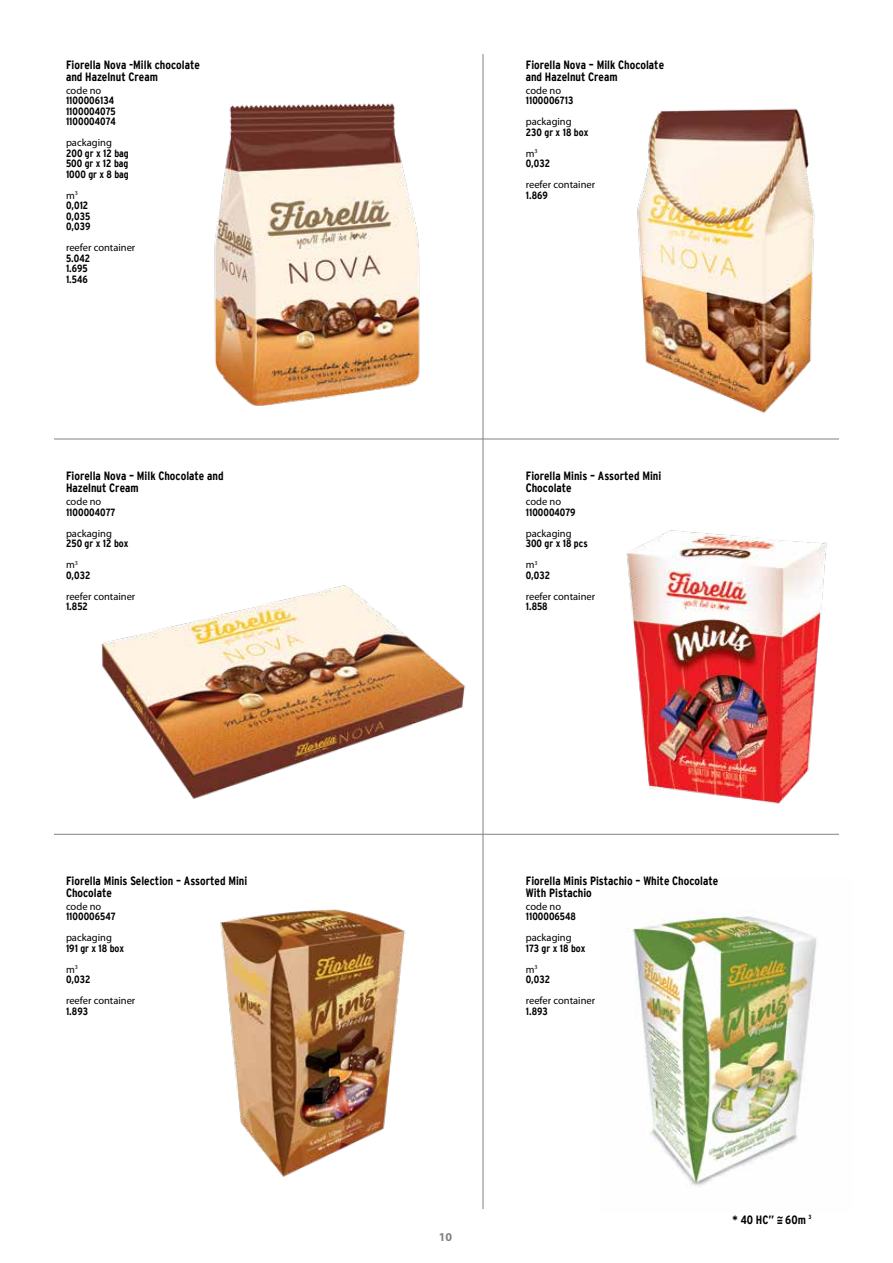
<style>
.page{position:relative;width:893px;height:1263px;background:#fff}
.page>*{position:absolute;margin:0;border:0;box-sizing:border-box;transform-origin:0 0}
.t1{font:700 condensed 12px/12px "Interstate TR";color:#000}
.t2{font:700 12px "Myriad Pro";color:#808285}
.t3{font:700 condensed 10.5px/10.5px "Interstate TR";color:#000}
.t4{font:10.5px "Myriad Pro";color:#000}
.t5{font:700 condensed 6px "Interstate TR";color:#000}
</style>
<div class="page">
<img style="left:214px;top:103px;width:206px;height:303px">
<img style="left:637px;top:108px;width:178px;height:306px">
<img style="left:101px;top:585px;width:364px;height:214px">
<img style="left:626px;top:530px;width:201px;height:274px">
<img style="left:220px;top:909px;width:186px;height:268px">
<img style="left:628px;top:911px;width:189px;height:276px">
<hr style="left:54px;top:439px;width:785px;height:1px;background:#808285">
<hr style="left:54px;top:834px;width:785px;height:1px;background:#808285">
<hr style="left:483px;top:54px;width:1px;height:1155px;background:#808285">
<p class="t1" style="left:66px;top:58px;width:135px">Fiorella Nova -Milk chocolate and Hazelnut Cream</p>
<p class="t4" style="left:66px;top:84px;width:37px">code no</p>
<p class="t3" style="left:66px;top:95px;width:51px">1100006134<br>1100004075<br>1100004074</p>
<p class="t4" style="left:66px;top:136px;width:47px">packaging</p>
<p class="t3" style="left:66px;top:148px;width:64px;text-align:justify">200 gr x 12 bag 500 gr x 12 bag 1000 gr x 8 bag</p>
<p class="t4" style="left:66px;top:189px;width:13px">m<sup>3</sup></p>
<p class="t3" style="left:66px;top:200px;width:26px">0,012<br>0,035<br>0,039</p>
<p class="t4" style="left:66px;top:241px;width:71px">reefer container</p>
<p class="t3" style="left:66px;top:253px;width:26px">5.042<br>1.695<br>1.546</p>
<p class="t1" style="left:66px;top:470px;width:159px">Fiorella Nova – Milk Chocolate and<br>Hazelnut Cream</p>
<p class="t4" style="left:66px;top:495px;width:37px">code no</p>
<p class="t3" style="left:66px;top:507px;width:51px">1100004077</p>
<p class="t4" style="left:66px;top:527px;width:47px">packaging</p>
<p class="t3" style="left:66px;top:538px;width:64px">250 gr x 12 box</p>
<p class="t4" style="left:66px;top:558px;width:13px">m<sup>3</sup></p>
<p class="t3" style="left:66px;top:570px;width:26px">0,032</p>
<p class="t4" style="left:66px;top:590px;width:71px">reefer container</p>
<p class="t3" style="left:66px;top:601px;width:24px">1.852</p>
<p class="t1" style="left:66px;top:874px;width:183px">Fiorella Minis Selection – Assorted Mini<br>Chocolate</p>
<p class="t4" style="left:66px;top:900px;width:37px">code no</p>
<p class="t3" style="left:66px;top:911px;width:51px">1100006547</p>
<p class="t4" style="left:66px;top:931px;width:47px">packaging</p>
<p class="t3" style="left:66px;top:943px;width:60px">191 gr x 18 box</p>
<p class="t4" style="left:66px;top:963px;width:13px">m<sup>3</sup></p>
<p class="t3" style="left:66px;top:974px;width:26px">0,032</p>
<p class="t4" style="left:66px;top:994px;width:71px">reefer container</p>
<p class="t3" style="left:66px;top:1006px;width:24px">1.893</p>
<p class="t1" style="left:526px;top:59px;width:140px">Fiorella Nova – Milk Chocolate and Hazelnut Cream</p>
<p class="t4" style="left:526px;top:84px;width:37px">code no</p>
<p class="t3" style="left:526px;top:95px;width:49px">1100006713</p>
<p class="t4" style="left:526px;top:115px;width:47px">packaging</p>
<p class="t3" style="left:526px;top:127px;width:64px">230 gr x 18 box</p>
<p class="t4" style="left:526px;top:147px;width:13px">m<sup>3</sup></p>
<p class="t3" style="left:526px;top:158px;width:26px">0,032</p>
<p class="t4" style="left:526px;top:178px;width:71px">reefer container</p>
<p class="t3" style="left:526px;top:190px;width:24px">1.869</p>
<p class="t1" style="left:526px;top:470px;width:137px">Fiorella Minis – Assorted Mini<br>Chocolate</p>
<p class="t4" style="left:526px;top:495px;width:37px">code no</p>
<p class="t3" style="left:526px;top:507px;width:51px">1100004079</p>
<p class="t4" style="left:526px;top:527px;width:47px">packaging</p>
<p class="t3" style="left:526px;top:538px;width:63px">300 gr x 18 pcs</p>
<p class="t4" style="left:526px;top:558px;width:13px">m<sup>3</sup></p>
<p class="t3" style="left:526px;top:570px;width:26px">0,032</p>
<p class="t4" style="left:526px;top:590px;width:71px">reefer container</p>
<p class="t3" style="left:526px;top:601px;width:23px">1.858</p>
<p class="t1" style="left:526px;top:874px;width:194px">Fiorella Minis Pistachio – White Chocolate<br>With Pistachio</p>
<p class="t4" style="left:526px;top:900px;width:37px">code no</p>
<p class="t3" style="left:526px;top:911px;width:52px">1100006548</p>
<p class="t4" style="left:526px;top:931px;width:47px">packaging</p>
<p class="t3" style="left:526px;top:943px;width:61px">173 gr x 18 box</p>
<p class="t4" style="left:526px;top:963px;width:13px">m<sup>3</sup></p>
<p class="t3" style="left:526px;top:974px;width:26px">0,032</p>
<p class="t4" style="left:526px;top:994px;width:71px">reefer container</p>
<p class="t3" style="left:526px;top:1006px;width:24px">1.893</p>
<p class="t2" style="left:439px;top:1229px;width:15px">10</p>
<p class="t1" style="left:777px;top:1211px;width:8px">~</p>
<p class="t5" style="left:809px;top:1213px;width:5px">3</p>
<p class="t1" style="left:777px;top:1216px;width:8px">=</p>
<p class="t1" style="left:733px;top:1213px;width:75px">* 40 HC” 60m</p>
</div>
